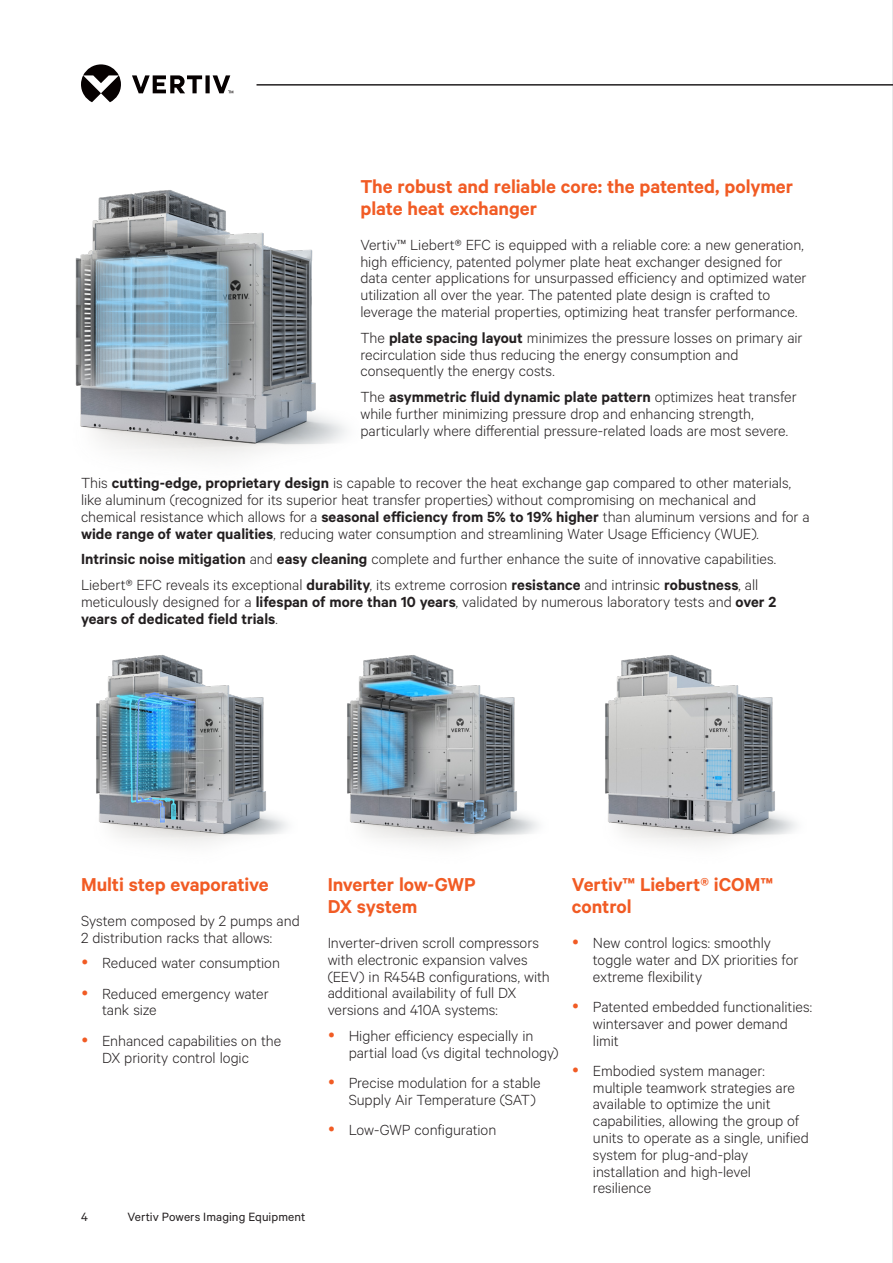
<style>
.page{position:relative;width:893px;height:1263px;background:#fff}
.page>*{position:absolute;margin:0;border:0;box-sizing:border-box;transform-origin:0 0}
.Vertiv_Orange_Main_Heading{font:600 21px/22.2px "Calibre";letter-spacing:-.005em;color:#f15b24}
.Vertiv_Body_Text{font:300 16.5px/16.8px "Calibre";letter-spacing:-.005em;color:#231f20}
.t1{font:13.5px "Calibre";letter-spacing:.005em;color:#231f20}
.s1{font-weight:600}
</style>
<div class="page">
<hr style="left:892px;top:0;width:1px;height:1263px;background:#d1d2d4">
<hr style="left:256px;top:84px;width:637px;height:2px;background:#231f20">
<svg style="left:81px;top:64px;width:152px;height:38px"></svg>
<img style="left:75px;top:190px;width:272px;height:269px">
<img style="left:605px;top:655px;width:192px;height:189px">
<img style="left:96px;top:655px;width:443px;height:189px">
<p class="Vertiv_Orange_Main_Heading" style="left:360px;top:174px;width:434px">The robust and reliable core: the patented, polymer plate heat exchanger</p>
<p class="Vertiv_Body_Text" style="left:360px;top:235px;width:448px">Vertiv™ Liebert® EFC is equipped with a reliable core: a new generation, high efficiency, patented polymer plate heat exchanger designed for data center applications for unsurpassed efficiency and optimized water utilization all over the year. The patented plate design is crafted to leverage the material properties, optimizing heat transfer performance.</p>
<p class="Vertiv_Body_Text" style="left:360px;top:328px;width:444px">The <span class="s1">plate spacing layout</span> minimizes the pressure losses on primary air recirculation side thus reducing the energy consumption and consequently the energy costs.</p>
<p class="Vertiv_Body_Text" style="left:360px;top:388px;width:438px">The <span class="s1">asymmetric fluid dynamic plate pattern</span> optimizes heat transfer while further minimizing pressure drop and enhancing strength, particularly where differential pressure-related loads are most severe.</p>
<p class="Vertiv_Body_Text" style="left:81px;top:474px;width:730px">This <span class="s1">cutting-edge, proprietary design</span> is capable to recover the heat exchange gap compared to other materials, like aluminum (recognized for its superior heat transfer properties) without compromising on mechanical and chemical resistance which allows for a <span class="s1">seasonal efficiency from 5% to 19% higher</span> than aluminum versions and for a <span class="s1">wide range of water qualities</span>, reducing water consumption and streamlining Water Usage Efficiency (WUE).</p>
<p class="Vertiv_Body_Text" style="left:81px;top:550px;width:697px"><span class="s1">Intrinsic noise mitigation</span> and <span class="s1">easy cleaning</span> complete and further enhance the suite of innovative capabilities.</p>
<p class="Vertiv_Body_Text" style="left:81px;top:576px;width:697px">Liebert® EFC reveals its exceptional <span class="s1">durability</span>, its extreme corrosion <span class="s1">resistance</span> and intrinsic <span class="s1">robustness</span>, all meticulously designed for a <span class="s1">lifespan of more than 10 years</span>, validated by numerous laboratory tests and <span class="s1">over 2 years of dedicated field trials</span>.</p>
<p class="Vertiv_Orange_Main_Heading" style="left:81px;top:873px;width:189px">Multi step evaporative</p>
<p class="Vertiv_Body_Text" style="left:81px;top:911px;width:220px">System composed by 2 pumps and<br>2 distribution racks that allows:</p>
<p class="Vertiv_Body_Text" style="left:102px;top:954px;width:179px">Reduced water consumption</p>
<p class="Vertiv_Body_Text" style="left:102px;top:984px;width:168px">Reduced emergency water tank size</p>
<p class="Vertiv_Body_Text" style="left:102px;top:1031px;width:181px">Enhanced capabilities on the<br>DX priority control logic</p>
<p class="t1" style="left:81px;top:1209px;width:8px">4</p>
<p class="t1" style="left:127px;top:1209px;width:179px">Vertiv Powers Imaging Equipment</p>
<p class="Vertiv_Orange_Main_Heading" style="left:328px;top:873px;width:149px">Inverter low-GWP<br>DX system</p>
<p class="Vertiv_Body_Text" style="left:328px;top:934px;width:224px">Inverter-driven scroll compressors with electronic expansion valves (EEV) in R454B configurations, with additional availability of full DX versions and 410A systems:</p>
<p class="Vertiv_Body_Text" style="left:349px;top:1027px;width:211px">Higher efficiency especially in partial load (vs digital technology)</p>
<p class="Vertiv_Body_Text" style="left:349px;top:1074px;width:194px">Precise modulation for a stable<br>Supply Air Temperature (SAT)</p>
<p class="Vertiv_Body_Text" style="left:349px;top:1121px;width:149px">Low-GWP configuration</p>
<p class="Vertiv_Orange_Main_Heading" style="left:572px;top:873px;width:203px">Vertiv™ Liebert® iCOM™ control</p>
<p class="Vertiv_Body_Text" style="left:593px;top:934px;width:207px">New control logics: smoothly toggle water and DX priorities for extreme flexibility</p>
<p class="Vertiv_Body_Text" style="left:593px;top:998px;width:221px">Patented embedded functionalities: wintersaver and power demand limit</p>
<p class="Vertiv_Body_Text" style="left:593px;top:1061px;width:217px">Embodied system manager: multiple teamwork strategies are available to optimize the unit capabilities, allowing the group of units to operate as a single, unified system for plug-and-play installation and high-level resilience</p>
</div>
